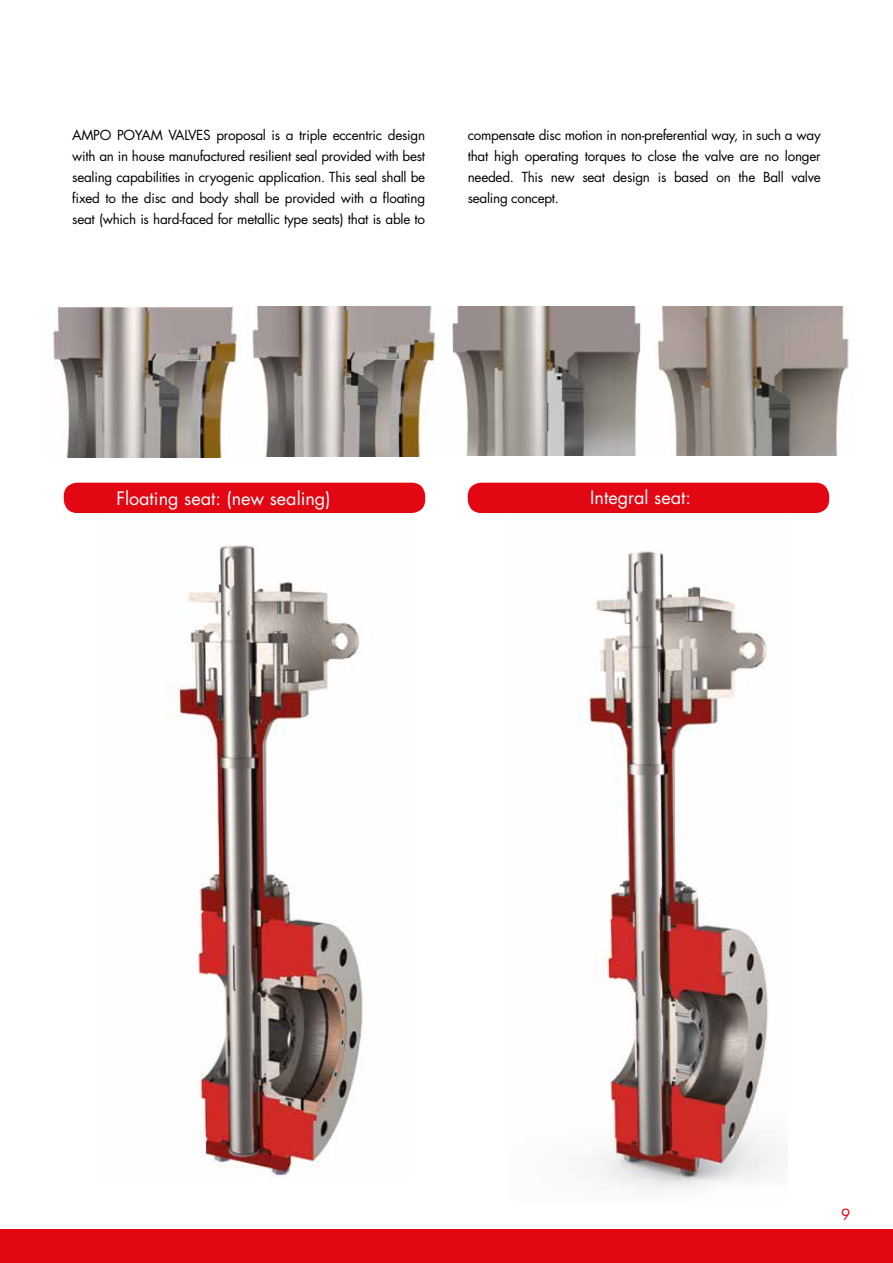
<style>
.page{position:relative;width:893px;height:1263px;background:#fff}
.page>*{position:absolute;margin:0;border:0;box-sizing:border-box;transform-origin:0 0}
.t1{font:18px "Futura Std";color:#fff}
.t2{font:15px "Futura Std";color:#e30613}
.t3{font:13.5px/21px "Futura Std";letter-spacing:-.02em;color:#000;text-align:justify}
</style>
<div class="page">
<img style="left:98px;top:513px;width:313px;height:664px">
<img style="left:579px;top:551px;width:197px;height:637px">
<div style="left:0;top:1230px;width:893px;height:33px;background:#e30613"></div>
<img style="left:252px;top:306px;width:184px;height:150px">
<img style="left:53px;top:306px;width:188px;height:152px">
<div style="left:64px;top:483px;width:361px;height:30px;background:#e30613;border-radius:14px"></div>
<div style="left:468px;top:483px;width:361px;height:30px;background:#e30613;border-radius:14px"></div>
<img style="left:655px;top:306px;width:194px;height:150px">
<img style="left:452px;top:307px;width:194px;height:149px">
<p class="t3" style="left:72px;top:124px;width:354px">AMPO POYAM VALVES proposal is a triple eccentric design with an in house manufactured resilient seal provided with best sealing capabilities in cryogenic application. This seal shall be fixed to the disc and body shall be provided with a floating seat (which is hard-faced for metallic type seats) that is able to</p>
<p class="t3" style="left:468px;top:124px;width:354px">compensate disc motion in non-preferential way, in such a way that high operating torques to close the valve are no longer needed. This new seat design is based on the Ball valve sealing concept.</p>
<h1 class="t1" style="left:116px;top:487px;width:216px">Floating seat: (new sealing)</h1>
<h1 class="t1" style="left:590px;top:486px;width:102px">Integral seat:</h1>
<p class="t2" style="left:841px;top:1205px;width:11px">9</p>
</div>
